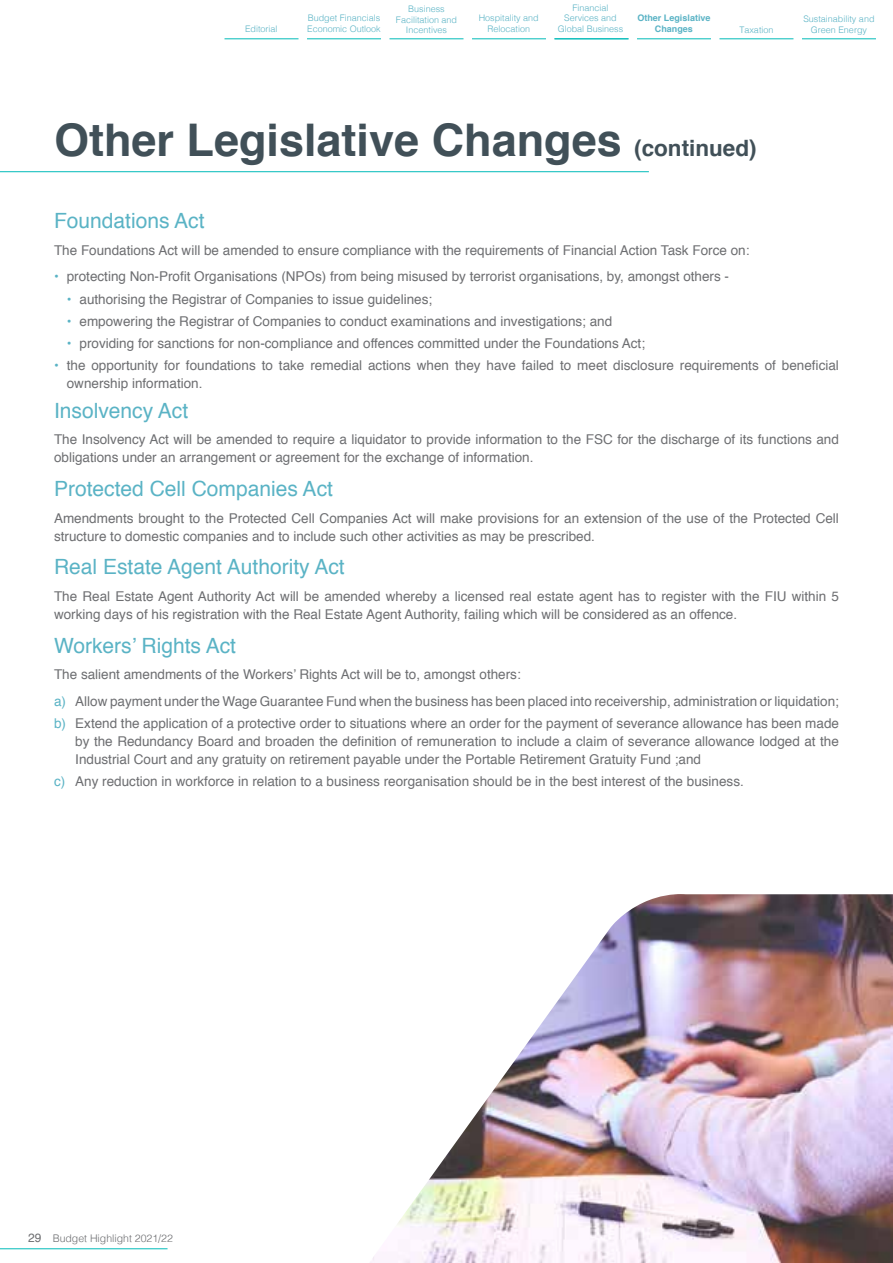
<style>
.page{position:relative;width:893px;height:1263px;background:#fff}
.page>*{position:absolute;margin:0;border:0;box-sizing:border-box;transform-origin:0 0}
.t1{font:700 45px "Helvetica";color:#415058}
.t2{font:21px "Helvetica";color:#5ab3c5}
.t3{font:13.5px/18px "Helvetica";color:#6d6e71}
.t4{font:300 10.5px "Helvetica";color:#6d6e71}
.t5{font:300 9px/10.8px "Helvetica";color:#5ab3c5;text-align:center}
.t6{font:700 9px/10.8px "Helvetica";color:#5ab3c5;text-align:center}
.s1{font-size:22.5px}
.s2{color:#5ab3c5}
.s3{font-weight:400;font-size:12px}
</style>
<div class="page">
<hr style="left:0;top:1248px;width:168px;height:1px;background:#02bbb9">
<hr style="left:225px;top:39px;width:73px;height:1px;background:#02bbb9">
<hr style="left:307px;top:39px;width:74px;height:1px;background:#02bbb9">
<hr style="left:389px;top:39px;width:74px;height:1px;background:#02bbb9">
<hr style="left:472px;top:39px;width:74px;height:1px;background:#02bbb9">
<hr style="left:554px;top:39px;width:74px;height:1px;background:#02bbb9">
<hr style="left:637px;top:39px;width:74px;height:1px;background:#02bbb9">
<hr style="left:719px;top:39px;width:74px;height:1px;background:#02bbb9">
<hr style="left:802px;top:39px;width:74px;height:1px;background:#02bbb9">
<hr style="left:0;top:171px;width:649px;height:1px;background:#02bbb9">
<img style="left:370px;top:894px;width:523px;height:369px">
<p class="t5" style="left:245px;top:23px;width:34px">Editorial</p>
<p class="t5" style="left:307px;top:12px;width:75px;text-align:left">Budget Financials<br>Economic Outlook</p>
<p class="t5" style="left:396px;top:3px;width:63px">Business<br>Facilitation and<br>Incentives</p>
<p class="t5" style="left:479px;top:12px;width:62px">Hospitality and<br>Relocation</p>
<p class="t5" style="left:558px;top:1px;width:67px">Financial<br>Services and<br>Global Business</p>
<p class="t6" style="left:637px;top:13px;width:75px">Other Legislative<br>Changes</p>
<p class="t5" style="left:739px;top:24px;width:36px">Taxation</p>
<p class="t5" style="left:803px;top:13px;width:73px">Sustainability and<br>Green Energy</p>
<h1 class="t1" style="left:54px;top:104px;width:704px">Other Legislative Changes <span class="s1">(continued)</span></h1>
<h2 class="t2" style="left:54px;top:205px;width:152px">Foundations Act</h2>
<p class="t3" style="left:54px;top:242px;width:697px">The Foundations Act will be amended to ensure compliance with the requirements of Financial Action Task Force on:</p>
<p class="t3" style="left:54px;top:268px;width:677px"><span class="s2">•</span> protecting Non-Profit Organisations (NPOs) from being misused by terrorist organisations, by, amongst others -</p>
<p class="t3" style="left:67px;top:290px;width:367px"><span class="s2">•</span> authorising the Registrar of Companies to issue guidelines;</p>
<p class="t3" style="left:67px;top:313px;width:547px"><span class="s2">•</span> empowering the Registrar of Companies to conduct examinations and investigations; and</p>
<p class="t3" style="left:67px;top:335px;width:580px"><span class="s2">•</span> providing for sanctions for non-compliance and offences committed under the Foundations Act;</p>
<p class="t3" style="left:67px;top:357px;width:774px;text-indent:-13px"><span class="s2">•</span> the opportunity for foundations to take remedial actions when they have failed to meet disclosure requirements of beneficial ownership information.</p>
<h2 class="t2" style="left:54px;top:394px;width:136px">Insolvency Act</h2>
<p class="t3" style="left:54px;top:431px;width:786px">The Insolvency Act will be amended to require a liquidator to provide information to the FSC for the discharge of its functions and obligations under an arrangement or agreement for the exchange of information.</p>
<h2 class="t2" style="left:54px;top:472px;width:280px">Protected Cell Companies Act</h2>
<p class="t3" style="left:54px;top:509px;width:786px">Amendments brought to the Protected Cell Companies Act will make provisions for an extension of the use of the Protected Cell structure to domestic companies and to include such other activities as may be prescribed.</p>
<h2 class="t2" style="left:54px;top:551px;width:292px">Real Estate Agent Authority Act</h2>
<p class="t3" style="left:54px;top:587px;width:786px">The Real Estate Agent Authority Act will be amended whereby a licensed real estate agent has to register with the FIU within 5 working days of his registration with the Real Estate Agent Authority, failing which will be considered as an offence.</p>
<h2 class="t2" style="left:54px;top:629px;width:184px">Workers’ Rights Act</h2>
<p class="t3" style="left:54px;top:661px;width:786px;line-height:26.5px">The salient amendments of the Workers’ Rights Act will be to, amongst others:<br><span class="s2">a)</span> Allow payment under the Wage Guarantee Fund when the business has been placed into receivership, administration or liquidation;</p>
<p class="t3" style="left:75px;top:714px;width:765px;text-align:justify;text-indent:-21px"><span class="s2">b)</span> Extend the application of a protective order to situations where an order for the payment of severance allowance has been made by the Redundancy Board and broaden the definition of remuneration to include a claim of severance allowance lodged at the Industrial Court and any gratuity on retirement payable under the Portable Retirement Gratuity Fund ;and</p>
<p class="t3" style="left:54px;top:773px;width:691px"><span class="s2">c)</span> Any reduction in workforce in relation to a business reorganisation should be in the best interest of the business.</p>
<p class="t4" style="left:28px;top:1229px;width:146px"><span class="s3">29</span> Budget Highlight 2021/22</p>
</div>
